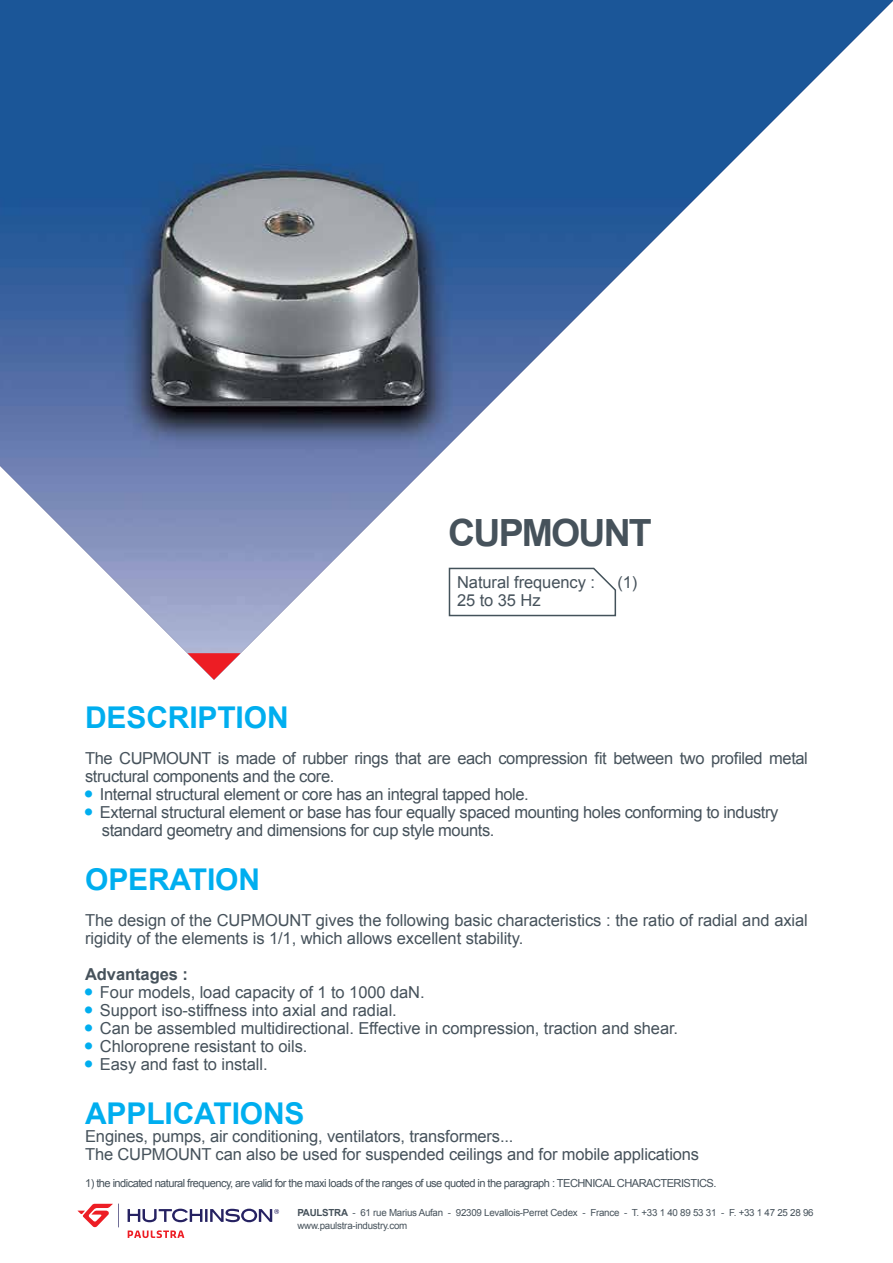
<style>
.page{position:relative;width:893px;height:1263px;background:#fff}
.page>*{position:absolute;margin:0;border:0;box-sizing:border-box;transform-origin:0 0}
.t1{font:700 37.5px "Arial";letter-spacing:-.05em;color:#46525b}
.t2{font:700 30px "Arial";letter-spacing:-.005em;color:#00aeef}
.t3{font:16.5px/18px "Arial";letter-spacing:-.01em;color:#46525b}
.t4{font:700 16.5px "Arial";letter-spacing:-.005em;color:#46525b}
.t5{font:11.1px "Arial";letter-spacing:-.05em;color:#46525b}
.t6{font:9.75px/13.5px "Arial";letter-spacing:-.025em;color:#46525b}
.s1{font-weight:700}
</style>
<div class="page">
<svg style="left:128px;top:1230px;width:56px;height:8px"></svg>
<svg style="left:128px;top:1209px;width:151px;height:13px"></svg>
<svg style="left:78px;top:1203px;width:41px;height:24px"></svg>
<img style="left:0;top:0;width:893px;height:653px">
<svg style="left:448px;top:566px;width:169px;height:51px"></svg>
<svg style="left:187px;top:653px;width:54px;height:27px"></svg>
<h1 class="t1" style="left:448px;top:508px;width:205px">CUPMOUNT</h1>
<p class="t3" style="left:457px;top:574px;width:139px">Natural frequency :</p>
<p class="t3" style="left:617px;top:574px;width:21px">(1)</p>
<p class="t3" style="left:457px;top:592px;width:85px">25 to 35 Hz</p>
<h2 class="t2" style="left:85px;top:697px;width:205px">DESCRIPTION</h2>
<p class="t3" style="left:85px;top:749px;width:724px">The CUPMOUNT is made of rubber rings that are each compression fit between two profiled metal structural components and the core.</p>
<p class="t3" style="left:85px;top:785px;width:445px"><sup>■</sup> Internal structural element or core has an integral tapped hole.</p>
<p class="t3" style="left:102px;top:803px;width:678px;text-indent:-17px"><sup>■</sup> External structural element or base has four equally spaced mounting holes conforming to industry standard geometry and dimensions for cup style mounts.</p>
<h2 class="t2" style="left:85px;top:859px;width:176px">OPERATION</h2>
<p class="t3" style="left:85px;top:911px;width:724px">The design of the CUPMOUNT gives the following basic characteristics : the ratio of radial and axial rigidity of the elements is 1/1, which allows excellent stability.</p>
<p class="t4" style="left:85px;top:963px;width:104px">Advantages :</p>
<p class="t3" style="left:85px;top:983px;width:341px"><sup>■</sup> Four models, load capacity of 1 to 1000 daN.</p>
<p class="t3" style="left:85px;top:1001px;width:313px"><sup>■</sup> Support iso-stiffness into axial and radial.</p>
<p class="t3" style="left:85px;top:1019px;width:595px"><sup>■</sup> Can be assembled multidirectional. Effective in compression, traction and shear.</p>
<p class="t3" style="left:85px;top:1037px;width:224px"><sup>■</sup> Chloroprene resistant to oils.</p>
<p class="t3" style="left:85px;top:1055px;width:184px"><sup>■</sup> Easy and fast to install.</p>
<h2 class="t2" style="left:85px;top:1093px;width:221px">APPLICATIONS</h2>
<p class="t3" style="left:85px;top:1127px;width:615px">Engines, pumps, air conditioning, ventilators, transformers...<br>The CUPMOUNT can also be used for suspended ceilings and for mobile applications</p>
<p class="t5" style="left:85px;top:1176px;width:633px">1) the indicated natural frequency, are valid for the maxi loads of the ranges of use quoted in the paragraph : TECHNICAL CHARACTERISTICS.</p>
<p class="t6" style="left:297px;top:1206px;width:518px"><span class="s1">PAULSTRA</span> - 61 rue Marius Aufan - 92309 Levallois-Perret Cedex - France - T. +33 1 40 89 53 31 - F. +33 1 47 25 28 96 www.paulstra-industry.com</p>
</div>
